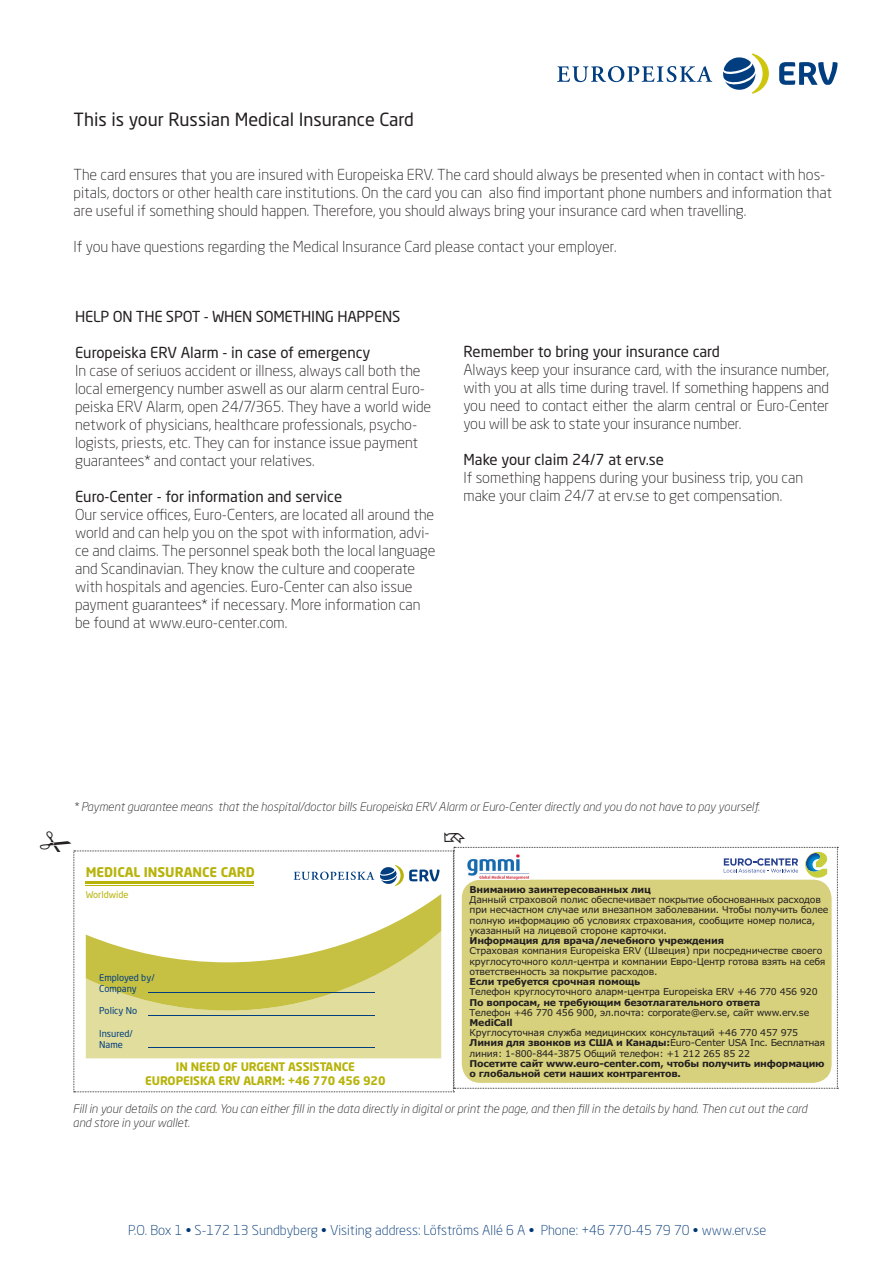
<style>
.page{position:relative;width:893px;height:1263px;background:#fff}
.page>*{position:absolute;margin:0;border:0;box-sizing:border-box;transform-origin:0 0}
.t1{font:18px "Neo Sans Std";color:#231f20}
.t2{font:300 15px/18px "Neo Sans Std";color:#231f20}
.t3{font:15px "Neo Sans Std";color:#231f20}
.t4{font:300 13.5px "Neo Sans Std";color:#013775}
.t5{font:700 13.2px "Neo Sans Std";color:#b8b309}
.t6{font:italic 300 12px/14.4px "Neo Sans Std";color:#231f20}
.t7{font:700 11.7px/14px "Neo Sans Std";letter-spacing:-.01em;color:#b8b309;text-align:center}
.t8{font:9.45px/10.2px "Verdana";letter-spacing:-.025em;color:#231f20}
.t9{font:9.3px/11.2px "Neo Sans Std";color:#013e80}
.t10{font:9.3px "Neo Sans Std";color:#b8b309}
.s1{font-weight:700}
</style>
<div class="page">
<svg style="left:779px;top:62px;width:58px;height:23px"></svg>
<svg style="left:723px;top:54px;width:46px;height:40px"></svg>
<svg style="left:557px;top:66px;width:155px;height:16px"></svg>
<svg style="left:73px;top:846px;width:765px;height:246px"></svg>
<p class="t1" style="left:74px;top:108px;width:342px">This is your Russian Medical Insurance Card</p>
<p class="t2" style="left:74px;top:165px;width:760px">The card ensures that you are insured with Europeiska ERV. The card should always be presented when in contact with hos&shy;pitals, doctors or other health care institutions. On the card you can also find important phone numbers and information that are useful if something should happen. Therefore, you should always bring your insurance card when travelling.</p>
<p class="t2" style="left:74px;top:237px;width:545px">If you have questions regarding the Medical Insurance Card please contact your employer.</p>
<p class="t3" style="left:75px;top:307px;width:327px">HELP ON THE SPOT - WHEN SOMETHING HAPPENS</p>
<p class="t3" style="left:75px;top:343px;width:297px">Europeiska ERV Alarm - in case of emergency</p>
<p class="t2" style="left:75px;top:361px;width:358px">In case of seriuos accident or illness, always call both the local emergency number aswell as our alarm central Euro&shy;peiska ERV Alarm, open 24/7/365. They have a world wide network of physicians, healthcare professionals, psycho&shy;logists, priests, etc. They can for instance issue payment guarantees* and contact your relatives.</p>
<p class="t3" style="left:75px;top:487px;width:269px">Euro-Center - for information and service</p>
<p class="t2" style="left:75px;top:505px;width:362px">Our service offices, Euro-Centers, are located all around the world and can help you on the spot with information, advi&shy;ce and claims. The personnel speak both the local language and Scandinavian. They know the culture and cooperate with hospitals and agencies. Euro-Center can also issue payment guarantees* if necessary. More information can be found at www.euro-center.com.</p>
<p class="t3" style="left:463px;top:343px;width:258px">Remember to bring your insurance card</p>
<p class="t2" style="left:463px;top:361px;width:367px;text-align:justify">Always keep your insurance card, with the insurance number, with you at alls time during travel. If something happens and you need to contact either the alarm central or Euro-Center you will be ask to state your insurance number.</p>
<p class="t3" style="left:463px;top:451px;width:202px">Make your claim 24/7 at erv.se</p>
<p class="t2" style="left:463px;top:469px;width:341px">If something happens during your business trip, you can make your claim 24/7 at erv.se to get compensation.</p>
<p class="t6" style="left:74px;top:800px;width:688px">* Payment guarantee means that the hospital/doctor bills Europeiska ERV Alarm or Euro-Center directly and you do not have to pay yourself.</p>
<p class="t5" style="left:86px;top:864px;width:171px">MEDICAL INSURANCE CARD</p>
<p class="t10" style="left:86px;top:888px;width:44px">Worldwide</p>
<p class="t9" style="left:99px;top:971px;width:57px">Employed by/<br>Company</p>
<p class="t9" style="left:99px;top:1005px;width:40px">Policy No</p>
<p class="t9" style="left:99px;top:1027px;width:35px">Insured/<br>Name</p>
<p class="t7" style="left:145px;top:1059px;width:242px">IN NEED OF URGENT ASSISTANCE<br>EUROPEISKA ERV ALARM: +46 770 456 920</p>
<p class="t8" style="left:470px;top:884px;width:360px"><span class="s1">Вниманию заинтересованных лиц<br></span>Данный страховой полис обеспечивает покрытие обоснованных расходов при несчастном случае или внезапном заболевании. Чтобы получить более полную информацию об условиях страхования, сообщите номер полиса, указанный на лицевой стороне карточки.<br><span class="s1">Информация для врача/лечебного учреждения<br></span>Страховая компания Europeiska ERV (Швеция) при посредничестве своего круглосуточного колл-центра и компании Евро-Центр готова взять на себя ответственность за покрытие расходов.<br><span class="s1">Если требуется срочная помощь<br></span>Телефон круглосуточного аларм-центра Europeiska ERV +46 770 456 920<br><span class="s1">По вопросам, не требующим безотлагательного ответа<br></span>Телефон +46 770 456 900, эл.почта: corporate@erv.se, сайт www.erv.se <span class="s1">MediCall<br></span>Круглосуточная служба медицинских консультаций +46 770 457 975<br><span class="s1">Линия для звонков из США и Канады:</span>Euro-Center USA Inc. Бесплатная линия: 1-800-844-3875 Общий телефон: +1 212 265 85 22<br><span class="s1">Посетите сайт www.euro-center.com, чтобы получить информацию о глобальной сети наших контрагентов.</span></p>
<p class="t6" style="left:73px;top:1101px;width:736px">Fill in your details on the card. You can either fill in the data directly in digital or print the page, and then fill in the details by hand. Then cut out the card and store in your wallet.</p>
<p class="t4" style="left:128px;top:1222px;width:640px">P.O. Box 1 • S-172 13 Sundbyberg • Visiting address: Löfströms Allé 6 A • Phone: +46 770-45 79 70 • www.erv.se</p>
</div>
